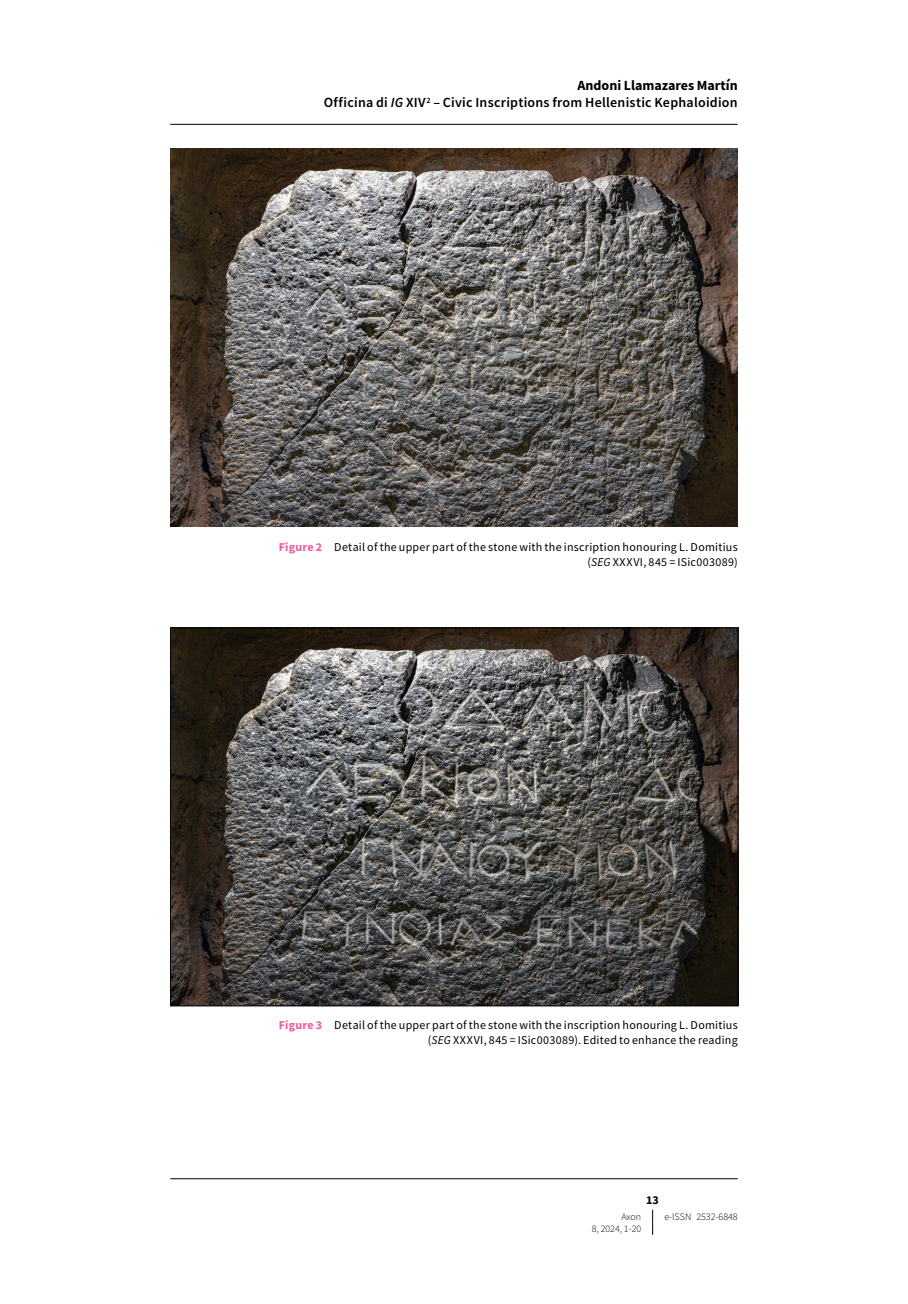
<style>
.page{position:relative;width:908px;height:1304px;background:#fff}
.page>*{position:absolute;margin:0;border:0;box-sizing:border-box;transform-origin:0 0}
.t1{font:600 14px/17.6px "Source Sans Pro";letter-spacing:.015em;color:#000;text-align:right}
.t2{font:12px/15px "Source Sans Pro";letter-spacing:.02em;color:#000;text-align:right}
.t3{font:700 12px "Source Sans Pro";color:#000}
.t4{font:300 10px "Source Sans Pro";color:#000}
.s1{font-weight:700}
.s2{font-style:italic}
.s3{font-weight:700;color:#ef5ba1}
</style>
<div class="page">
<svg style="left:652px;top:1210px;width:1px;height:25px"></svg>
<img style="left:170px;top:148px;width:567px;height:378px">
<img style="left:172px;top:630px;width:564px;height:374px">
<hr style="left:170px;top:124px;width:567px;height:1px;background:#000">
<hr style="left:170px;top:1178px;width:567px;height:1px;background:#000">
<p class="t1" style="left:323px;top:76px;width:415px"><span class="s1">Andoni Llamazares Martín<br></span>Officina di <span class="s2">IG</span> XIV<sup>2</sup> – Civic Inscriptions from Hellenistic Kephaloidion</p>
<p class="t2" style="left:278px;top:539px;width:460px"><span class="s3">Figure 2</span> Detail of the upper part of the stone with the inscription honouring L. Domitius (<span class="s2">SEG</span> XXXVI, 845 = ISic003089)</p>
<p class="t2" style="left:278px;top:1017px;width:460px"><span class="s3">Figure 3</span> Detail of the upper part of the stone with the inscription honouring L. Domitius (<span class="s2">SEG</span> XXXVI, 845 = ISic003089). Edited to enhance the reading</p>
<p class="t3" style="left:646px;top:1192px;width:14px">13</p>
<p class="t4" style="left:621px;top:1210px;width:21px">Axon</p>
<p class="t4" style="left:664px;top:1210px;width:75px">e-ISSN 2532-6848</p>
<p class="t4" style="left:591px;top:1223px;width:51px">8, 2024, 1-20</p>
</div>
